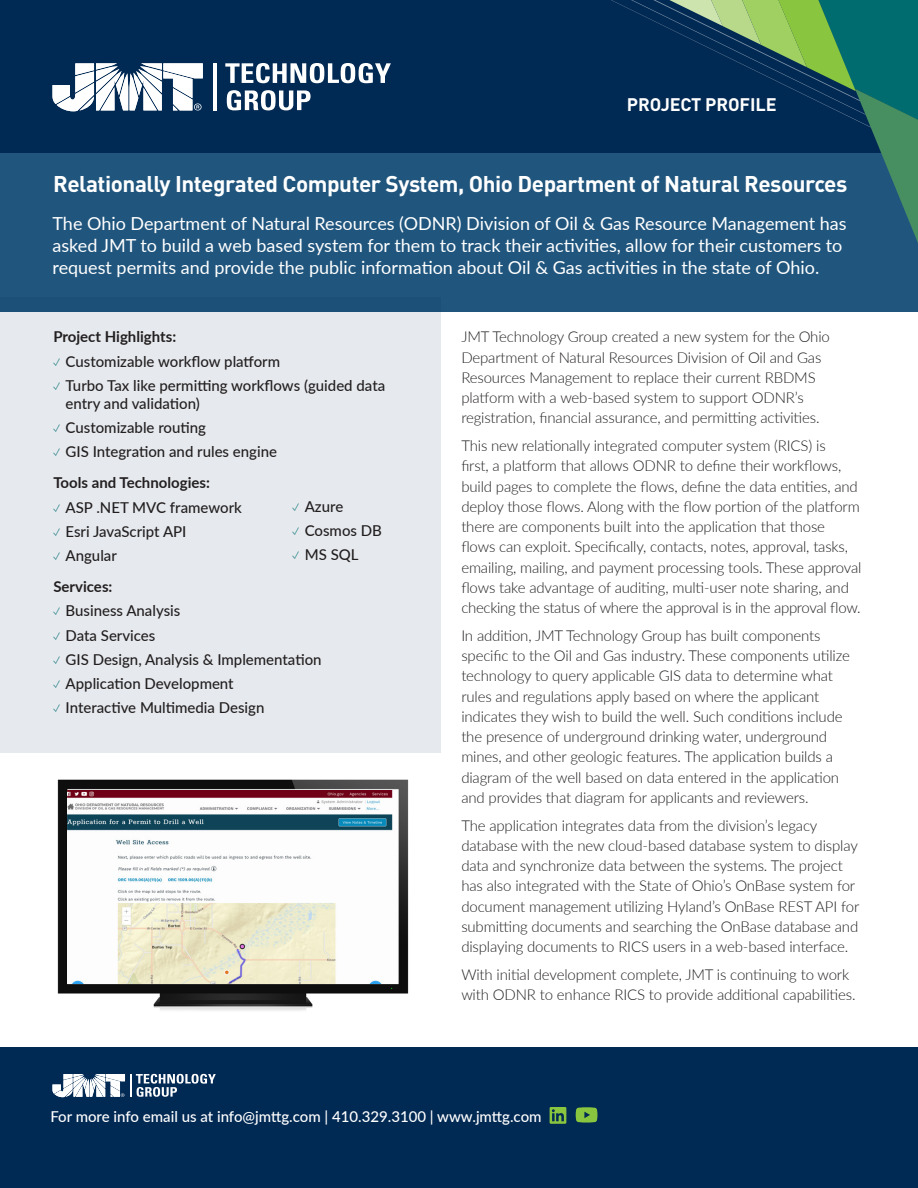
<style>
.page{position:relative;width:918px;height:1188px;background:#fff}
.page>*{position:absolute;margin:0;border:0;box-sizing:border-box;transform-origin:0 0}
.t1{font:700 22.5px "DIN";letter-spacing:-.02em;color:#fff}
.t2{font:18px/21.6px "Lato";color:#fff}
.t3{font:700 18px "DIN";letter-spacing:-.005em;color:#fff}
.t4{font:300 15px/20.2px "Lato";letter-spacing:-.01em;color:#231f20}
.t5{font:500 15px/18px "Lato";color:#231f20}
.t6{font:500 15px "Lato";color:#fff}
.t7{font:700 15px "Lato";color:#231f20}
.s1{font-family:"Proxima Nova";font-weight:300;font-size:12px;color:#006c70}
</style>
<div class="page">
<div style="left:0;top:0;width:918px;height:153px;background:#002953"></div>
<div style="left:0;top:153px;width:918px;height:158px;background:#20557d"></div>
<svg style="left:611px;top:0;width:307px;height:242px"></svg>
<svg style="left:53px;top:63px;width:150px;height:48px"></svg>
<svg style="left:225px;top:63px;width:166px;height:20px"></svg>
<svg style="left:227px;top:90px;width:84px;height:20px"></svg>
<hr style="left:213px;top:63px;width:3px;height:47px;background:#fff">
<div style="left:0;top:297px;width:441px;height:455px;background:#e6eaee"></div>
<div style="left:0;top:1048px;width:918px;height:140px;background:#002953"></div>
<img style="left:57px;top:779px;width:352px;height:232px">
<svg style="left:52px;top:1074px;width:73px;height:23px"></svg>
<svg style="left:136px;top:1074px;width:80px;height:23px"></svg>
<hr style="left:130px;top:1074px;width:2px;height:23px;background:#fff">
<svg style="left:550px;top:1107px;width:16px;height:17px"></svg>
<svg style="left:576px;top:1107px;width:21px;height:16px"></svg>
<img style="left:68px;top:791px;width:330px;height:193px">
<p class="t3" style="left:627px;top:93px;width:151px">PROJECT PROFILE</p>
<p class="t1" style="left:53px;top:169px;width:796px">Relationally Integrated Computer System, Ohio Department of Natural Resources</p>
<p class="t2" style="left:52px;top:212px;width:796px">The Ohio Department of Natural Resources (ODNR) Division of Oil &amp; Gas Resource Management has asked JMT to build a web based system for them to track their activities, allow for their customers to request permits and provide the public information about Oil &amp; Gas activities in the state of Ohio.</p>
<p class="t7" style="left:53px;top:326px;width:124px">Project Highlights:</p>
<p class="t5" style="left:53px;top:351px;width:228px"><span class="s1">✓</span> Customizable workflow platform</p>
<p class="t5" style="left:66px;top:376px;width:321px;text-indent:-12px"><span class="s1">✓</span> Turbo Tax like permitting workflows (guided data entry and validation)</p>
<p class="t5" style="left:53px;top:418px;width:154px"><span class="s1">✓</span> Customizable routing</p>
<p class="t5" style="left:53px;top:442px;width:225px"><span class="s1">✓</span> GIS Integration and rules engine</p>
<p class="t7" style="left:53px;top:472px;width:158px">Tools and Technologies:</p>
<p class="t5" style="left:53px;top:497px;width:190px"><span class="s1">✓</span> ASP .NET MVC framework</p>
<p class="t5" style="left:53px;top:522px;width:135px"><span class="s1">✓</span> Esri JavaScript API</p>
<p class="t5" style="left:53px;top:546px;width:65px"><span class="s1">✓</span> Angular</p>
<p class="t7" style="left:53px;top:576px;width:61px">Services:</p>
<p class="t5" style="left:53px;top:601px;width:129px"><span class="s1">✓</span> Business Analysis</p>
<p class="t5" style="left:53px;top:625px;width:104px"><span class="s1">✓</span> Data Services</p>
<p class="t5" style="left:53px;top:650px;width:270px"><span class="s1">✓</span> GIS Design, Analysis &amp; Implementation</p>
<p class="t5" style="left:53px;top:674px;width:182px"><span class="s1">✓</span> Application Development</p>
<p class="t5" style="left:53px;top:698px;width:213px"><span class="s1">✓</span> Interactive Multimedia Design</p>
<p class="t5" style="left:293px;top:497px;width:52px"><span class="s1">✓</span> Azure</p>
<p class="t5" style="left:293px;top:521px;width:91px"><span class="s1">✓</span> Cosmos DB</p>
<p class="t5" style="left:293px;top:545px;width:68px"><span class="s1">✓</span> MS SQL</p>
<p class="t4" style="left:461px;top:326px;width:370px">JMT Technology Group created a new system for the Ohio Department of Natural Resources Division of Oil and Gas Resources Management to replace their current RBDMS platform with a web-based system to support ODNR’s registration, financial assurance, and permitting activities.</p>
<p class="t4" style="left:461px;top:435px;width:402px">This new relationally integrated computer system (RICS) is<br>first, a platform that allows ODNR to define their workflows, build pages to complete the flows, define the data entities, and deploy those flows. Along with the flow portion of the platform there are components built into the application that those flows can exploit. Specifically, contacts, notes, approval, tasks, emailing, mailing, and payment processing tools. These approval flows take advantage of auditing, multi-user note sharing, and checking the status of where the approval is in the approval flow.</p>
<p class="t4" style="left:461px;top:625px;width:390px">In addition, JMT Technology Group has built components specific to the Oil and Gas industry. These components utilize technology to query applicable GIS data to determine what rules and regulations apply based on where the applicant indicates they wish to build the well. Such conditions include the presence of underground drinking water, underground mines, and other geologic features. The application builds a diagram of the well based on data entered in the application and provides that diagram for applicants and reviewers.</p>
<p class="t4" style="left:461px;top:815px;width:399px">The application integrates data from the division’s legacy database with the new cloud-based database system to display data and synchronize data between the systems. The project has also integrated with the State of Ohio’s OnBase system for document management utilizing Hyland’s OnBase REST API for submitting documents and searching the OnBase database and displaying documents to RICS users in a web-based interface.</p>
<p class="t4" style="left:461px;top:964px;width:396px">With initial development complete, JMT is continuing to work with ODNR to enhance RICS to provide additional capabilities.</p>
<p class="t6" style="left:50px;top:1106px;width:493px">For more info email us at info@jmttg.com | 410.329.3100 | www.jmttg.com</p>
</div>
